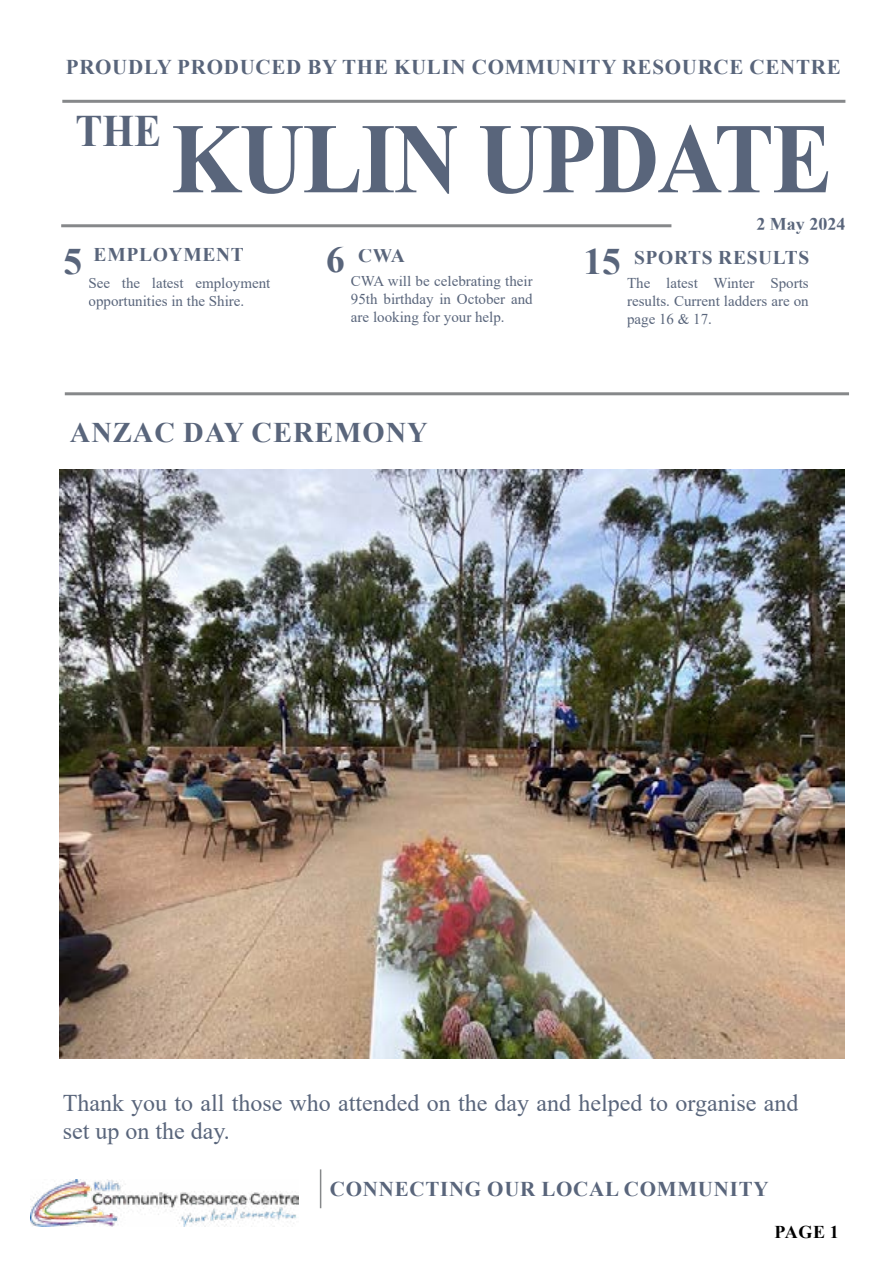
<style>
.page{position:relative;width:893px;height:1263px;background:#fff}
.page>*{position:absolute;margin:0;border:0;box-sizing:border-box;transform-origin:0 0}
.t1{font:700 99.9px "Times New Roman";letter-spacing:-.02em;color:#59657b;scale:.9 1}
.t2{font:700 45px "Times New Roman";color:#59657b;scale:.9 1}
.t3{font:700 37.5px "Times New Roman";color:#59657b}
.t4{font:700 28.5px "Times New Roman";letter-spacing:.035em;color:#59657b}
.t5{font:24px/28.8px "Times New Roman";color:#59657b}
.t6{font:700 21px "Times New Roman";letter-spacing:.035em;color:#59657b}
.t7{font:700 19.5px "Times New Roman";letter-spacing:.035em;color:#59657b}
.t8{font:700 18px "Times New Roman";color:#59657b}
.t9{font:700 18px "Times New Roman";color:#000}
.t10{font:15px/18px "Times New Roman";color:#59657b;text-align:justify}
</style>
<div class="page">
<hr style="left:61px;top:100px;width:785px;height:3px;background:#86888a">
<div style="left:61px;top:96px;width:786px;height:132px;border:2px solid #fff"></div>
<hr style="left:61px;top:224px;width:610px;height:3px;background:#86888a">
<hr style="left:320px;top:1169px;width:1px;height:39px;background:#86888a">
<hr style="left:65px;top:392px;width:784px;height:3px;background:#86888a">
<img style="left:30px;top:1180px;width:269px;height:47px">
<img style="left:60px;top:469px;width:785px;height:589px">
<h3 class="t6" style="left:66px;top:51px;width:776px">PROUDLY PRODUCED BY THE KULIN COMMUNITY RESOURCE CENTRE</h3>
<h2 class="t2" style="left:75px;top:98px;width:97px">THE</h2>
<h1 class="t1" style="left:171px;top:87px;width:736px">KULIN UPDATE</h1>
<p class="t8" style="left:756px;top:211px;width:90px">2 May 2024</p>
<h3 class="t3" style="left:64px;top:234px;width:20px">5</h3>
<h3 class="t7" style="left:94px;top:240px;width:152px">EMPLOYMENT</h3>
<p class="t10" style="left:89px;top:273px;width:183px">See the latest employment opportunities in the Shire.</p>
<h3 class="t3" style="left:326px;top:233px;width:20px">6</h3>
<h3 class="t7" style="left:358px;top:242px;width:48px">CWA</h3>
<p class="t10" style="left:351px;top:272px;width:183px">CWA will be celebrating their 95th birthday in October and are looking for your help.</p>
<h3 class="t3" style="left:583px;top:234px;width:39px">15</h3>
<h3 class="t7" style="left:634px;top:243px;width:177px">SPORTS RESULTS</h3>
<p class="t10" style="left:627px;top:273px;width:183px">The latest Winter Sports results. Current ladders are on page 16 &amp; 17.</p>
<h3 class="t4" style="left:70px;top:411px;width:360px">ANZAC DAY CEREMONY</h3>
<h3 class="t5" style="left:63px;top:1087px;width:737px">Thank you to all those who attended on the day and helped to organise and set up on the day.</h3>
<h3 class="t6" style="left:330px;top:1174px;width:440px">CONNECTING OUR LOCAL COMMUNITY</h3>
<p class="t9" style="left:775px;top:1219px;width:66px">PAGE 1</p>
</div>
